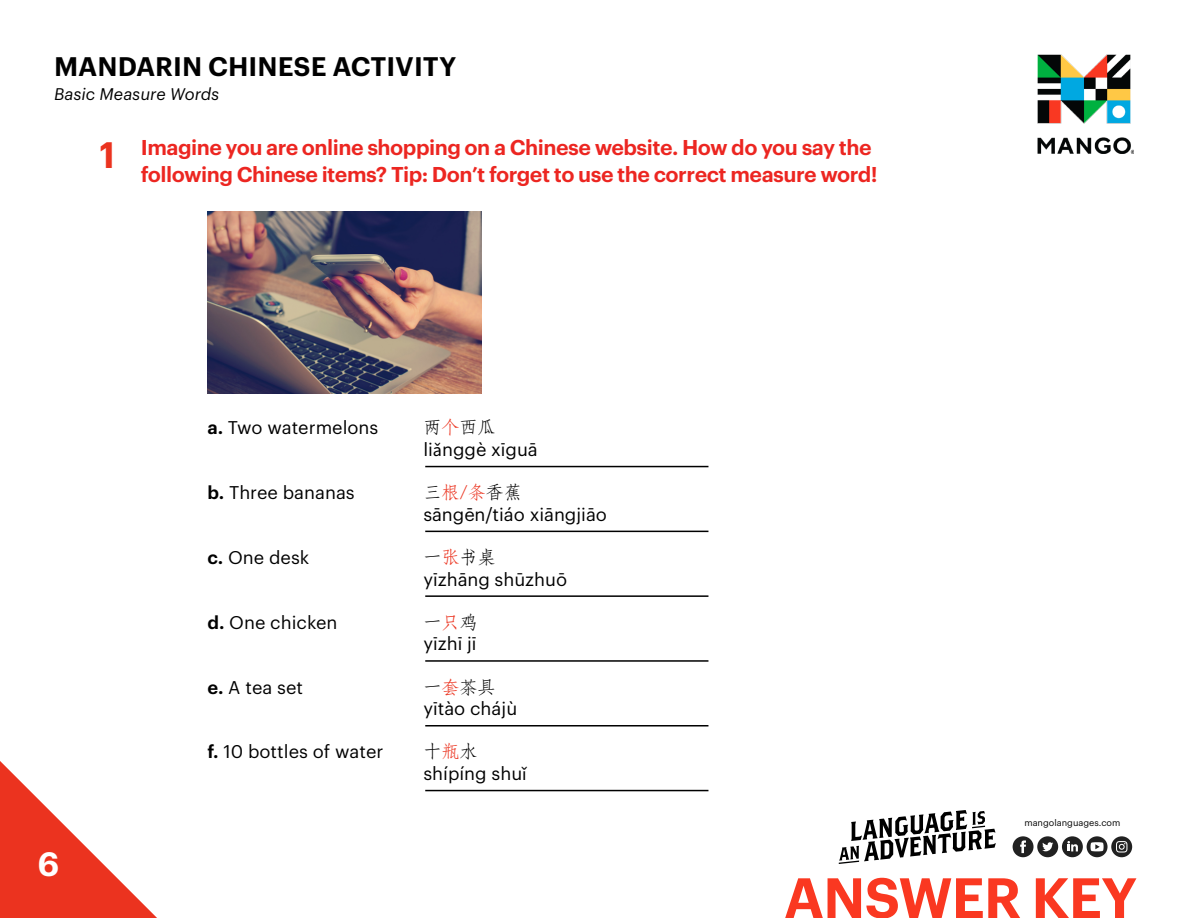
<style>
.page{position:relative;width:1188px;height:918px;background:#fff}
.page>*{position:absolute;margin:0;border:0;box-sizing:border-box;transform-origin:0 0}
.t1{font:600 55.5px "Graphik LCG";letter-spacing:-.025em;color:#fa3821}
.t2{font:600 36px "Graphik LCG";color:#eb331f}
.t3{font:600 33px "Graphik LCG";color:#fff}
.t4{font:600 26.25px "Graphik LCG";color:#000}
.t5{font:600 21px/27px "Graphik LCG";letter-spacing:-.025em;color:#ec2621}
.t6{font:18px "Graphik LCG";color:#000}
.t7{font:18px "Adobe Fangsong Std";color:#000}
.t8{font:italic 16.5px "Graphik LCG";color:#000}
.t9{font:9px "Graphik LCG";color:#000}
.s1{font-weight:600}
.s2{color:#eb331f}
.s3{font-family:"Source Sans Pro"}
</style>
<div class="page">
<svg style="left:0;top:761px;width:157px;height:157px"></svg>
<img style="left:207px;top:212px;width:274px;height:181px">
<img style="left:1038px;top:54px;width:96px;height:100px">
<svg style="left:839px;top:810px;width:157px;height:54px"></svg>
<svg style="left:1087px;top:836px;width:21px;height:21px"></svg>
<svg style="left:1091px;top:842px;width:13px;height:9px"></svg>
<div style="left:1037px;top:836px;width:21px;height:21px;background:#212121;border-radius:10px"></div>
<svg style="left:1042px;top:842px;width:11px;height:9px"></svg>
<div style="left:1062px;top:836px;width:21px;height:21px;background:#212121;border-radius:10px"></div>
<svg style="left:1067px;top:841px;width:11px;height:10px"></svg>
<div style="left:1013px;top:836px;width:21px;height:21px;background:#212121;border-radius:10px"></div>
<svg style="left:1020px;top:840px;width:6px;height:13px"></svg>
<div style="left:1111px;top:836px;width:21px;height:21px;background:#212121;border-radius:10px"></div>
<svg style="left:1116px;top:841px;width:11px;height:12px"></svg>
<hr style="left:425px;top:466px;width:283px;height:1px;background:#000">
<hr style="left:425px;top:531px;width:283px;height:1px;background:#000">
<hr style="left:425px;top:595px;width:283px;height:2px;background:#000">
<hr style="left:425px;top:660px;width:283px;height:2px;background:#000">
<hr style="left:425px;top:725px;width:283px;height:2px;background:#000">
<hr style="left:425px;top:790px;width:283px;height:1px;background:#000">
<h3 class="t4" style="left:54px;top:46px;width:404px">MANDARIN CHINESE ACTIVITY</h3>
<p class="t8" style="left:54px;top:81px;width:167px">Basic Measure Words</p>
<p class="t2" style="left:99px;top:127px;width:17px">1</p>
<p class="t5" style="left:141px;top:132px;width:738px">Imagine you are online shopping on a Chinese website. How do you say the following Chinese items? Tip: Don’t forget to use the correct measure word!</p>
<h3 class="t3" style="left:37px;top:839px;width:23px">6</h3>
<p class="t6" style="left:207px;top:414px;width:173px"><span class="s1">a.</span> Two watermelons</p>
<p class="t7" style="left:423px;top:417px;width:73px">两<span class="s2">个</span>西瓜</p>
<p class="t6" style="left:423px;top:436px;width:116px">li<span class="s3">ǎ</span>nggè xīguā</p>
<p class="t6" style="left:207px;top:479px;width:149px"><span class="s1">b.</span> Three bananas</p>
<p class="t7" style="left:423px;top:481px;width:100px">三<span class="s2">根/条</span>香蕉</p>
<p class="t6" style="left:423px;top:501px;width:185px">sāngēn/tiáo xiāngjiāo</p>
<p class="t6" style="left:207px;top:544px;width:104px"><span class="s1">c.</span> One desk</p>
<p class="t7" style="left:423px;top:546px;width:73px">一<span class="s2">张</span>书桌</p>
<p class="t6" style="left:423px;top:566px;width:145px">yīzhāng shūzhuō</p>
<p class="t6" style="left:207px;top:609px;width:132px"><span class="s1">d.</span> One chicken</p>
<p class="t7" style="left:423px;top:611px;width:55px">一<span class="s2">只</span>鸡</p>
<p class="t6" style="left:423px;top:630px;width:55px">yīzhī jī</p>
<p class="t6" style="left:207px;top:674px;width:97px"><span class="s1">e.</span> A tea set</p>
<p class="t7" style="left:423px;top:676px;width:73px">一<span class="s2">套</span>茶具</p>
<p class="t6" style="left:423px;top:695px;width:95px">yītào chájù</p>
<p class="t6" style="left:207px;top:738px;width:178px"><span class="s1">f.</span> 10 bottles of water</p>
<p class="t7" style="left:423px;top:741px;width:55px">十<span class="s2">瓶</span>水</p>
<p class="t6" style="left:423px;top:760px;width:105px">shípíng shu<span class="s3">ǐ</span></p>
<p class="t9" style="left:1024px;top:816px;width:98px">mangolanguages.com</p>
<p class="t1" style="left:784px;top:855px;width:355px">ANSWER KEY</p>
</div>
